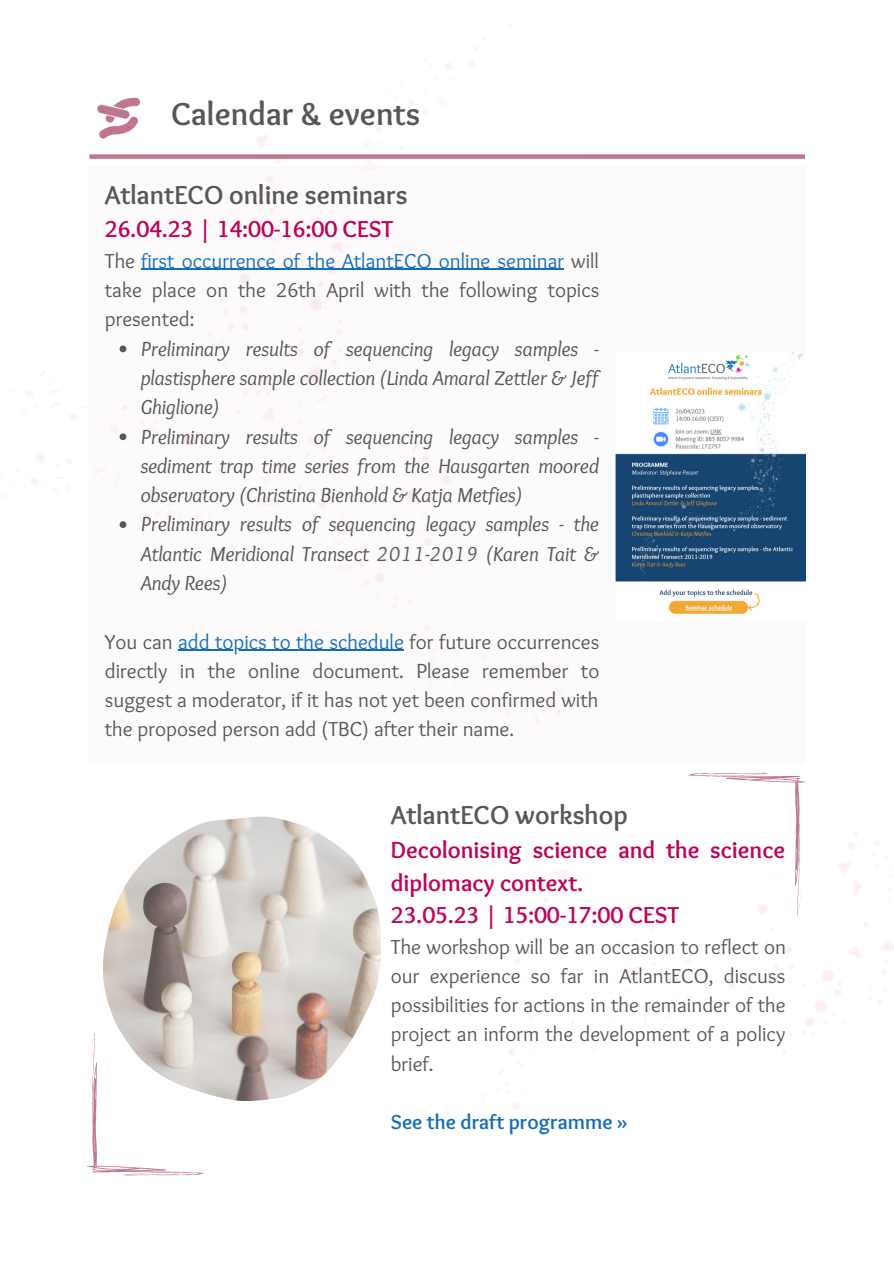
<style>
.page{position:relative;width:894px;height:1264px;background:#fff}
.page>*{position:absolute;margin:0;border:0;box-sizing:border-box;transform-origin:0 0}
.t1{font:700 33px "Overlock";color:#575756}
.t2{font:700 27px "Overlock";color:#575756}
.t3{font:700 24px/32.7px "Overlock";color:#bf0257}
.t4{font:21px/29.2px "Overlock";color:#575756;text-align:justify}
.t5{font:italic 21px/29.2px "Overlock";color:#575756}
.t6{font:700 21px "Overlock";color:#136eb9}
.s1{color:#136eb9}
</style>
<div class="page">
<div style="left:89px;top:154px;width:715px;height:5px;background:#bf7590"></div>
<img style="left:97px;top:97px;width:43px;height:42px">
<svg style="left:89px;top:167px;width:475px;height:558px"></svg>
<img style="left:615px;top:352px;width:189px;height:262px">
<svg style="left:688px;top:772px;width:116px;height:143px"></svg>
<img style="left:103px;top:816px;width:277px;height:284px">
<svg style="left:119px;top:345px;width:7px;height:7px"></svg>
<svg style="left:119px;top:433px;width:7px;height:7px"></svg>
<svg style="left:119px;top:521px;width:7px;height:7px"></svg>
<hr style="left:141px;top:269px;width:423px;height:1px;background:#136eb9">
<hr style="left:178px;top:649px;width:226px;height:1px;background:#136eb9">
<svg style="left:87px;top:1032px;width:117px;height:143px"></svg>
<h1 class="t1" style="left:171px;top:93px;width:251px">Calendar &amp; events</h1>
<p class="t2" style="left:105px;top:177px;width:304px">AtlantECO online seminars</p>
<p class="t3" style="left:105px;top:212px;width:290px">26.04.23 | 14:00-16:00 CEST</p>
<p class="t4" style="left:105px;top:246px;width:496px">The <span class="s1">first occurrence of the AtlantECO online seminar</span> will take place on the 26th April with the following topics presented:</p>
<p class="t5" style="left:141px;top:333px;width:460px">Preliminary results of sequencing legacy samples - plastisphere sample collection (Linda Amaral Zettler &amp; Jeff Ghiglione)<br>Preliminary results of sequencing legacy samples - sediment trap time series from the Hausgarten moored observatory (Christina Bienhold &amp; Katja Metfies)<br>Preliminary results of sequencing legacy samples - the Atlantic Meridional Transect 2011-2019 (Karen Tait &amp; Andy Rees)</p>
<p class="t4" style="left:105px;top:626px;width:496px">You can <span class="s1">add topics to the schedule</span> for future occurrences directly in the online document. Please remember to suggest a moderator, if it has not yet been confirmed with the proposed person add (TBC) after their name.</p>
<p class="t2" style="left:391px;top:798px;width:238px">AtlantECO workshop</p>
<p class="t3" style="left:391px;top:833px;width:395px">Decolonising science and the science diplomacy context.<br>23.05.23 | 15:00-17:00 CEST</p>
<p class="t4" style="left:391px;top:931px;width:396px">The workshop will be an occasion to reflect on our experience so far in AtlantECO, discuss possibilities for actions in the remainder of the project an inform the development of a policy brief.</p>
<p class="t6" style="left:391px;top:1109px;width:239px">See the draft programme »</p>
</div>
